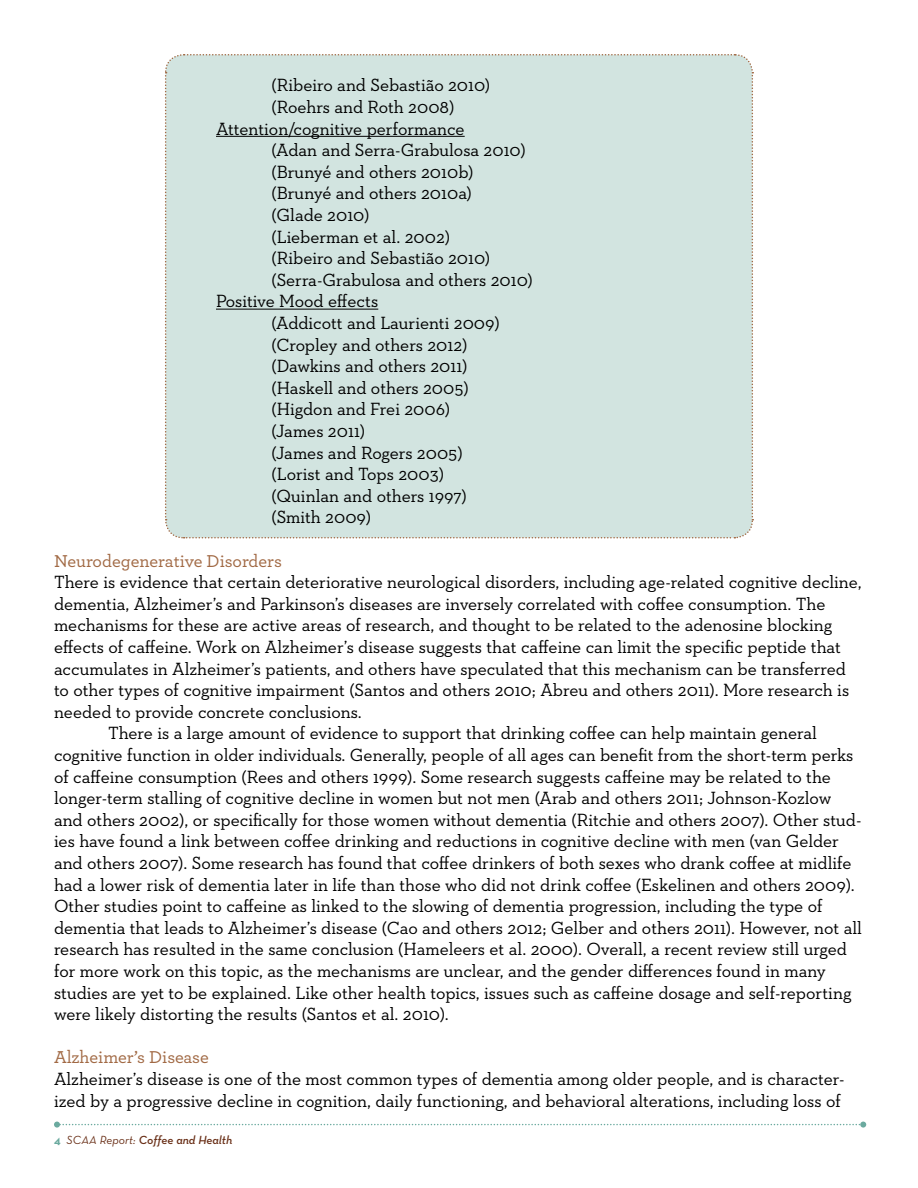
<style>
.page{position:relative;width:918px;height:1188px;background:#fff}
.page>*{position:absolute;margin:0;border:0;box-sizing:border-box;transform-origin:0 0}
.t1{font:18px/21.6px "Neutraface Slab Text";letter-spacing:-.005em;color:#000}
.t2{font:500 18px "Archer";color:#a16944}
.t3{font:italic 600 12px "Neutra Text";color:#692f17}
.s1{font-weight:700;font-style:normal;color:#6baa9f}
.s2{font-weight:400}
</style>
<div class="page">
<svg style="left:54px;top:1122px;width:812px;height:6px"></svg>
<div style="left:165px;top:54px;width:589px;height:485px;background:#d2e4e0"></div>
<hr style="left:216px;top:136px;width:249px;height:1px;background:#000">
<hr style="left:216px;top:309px;width:162px;height:1px;background:#000">
<p class="t1" style="left:271px;top:74px;width:220px">(Ribeiro and Sebastião 2010)</p>
<p class="t1" style="left:271px;top:96px;width:185px">(Roehrs and Roth 2008)</p>
<p class="t1" style="left:216px;top:117px;width:250px">Attention/cognitive performance</p>
<p class="t1" style="left:271px;top:139px;width:256px">(Adan and Serra-Grabulosa 2010)</p>
<p class="t1" style="left:271px;top:161px;width:203px">(Brunyé and others 2010b)</p>
<p class="t1" style="left:271px;top:182px;width:202px">(Brunyé and others 2010a)</p>
<p class="t1" style="left:271px;top:204px;width:99px">(Glade 2010)</p>
<p class="t1" style="left:271px;top:225px;width:180px">(Lieberman et al. 2002)</p>
<p class="t1" style="left:271px;top:247px;width:220px">(Ribeiro and Sebastião 2010)</p>
<p class="t1" style="left:271px;top:269px;width:263px">(Serra-Grabulosa and others 2010)</p>
<p class="t1" style="left:216px;top:290px;width:164px">Positive Mood effects</p>
<p class="t1" style="left:271px;top:312px;width:230px">(Addicott and Laurienti 2009)</p>
<p class="t1" style="left:271px;top:333px;width:197px">(Cropley and others 2012)</p>
<p class="t1" style="left:271px;top:355px;width:197px">(Dawkins and others 2011)</p>
<p class="t1" style="left:271px;top:377px;width:199px">(Haskell and others 2005)</p>
<p class="t1" style="left:271px;top:398px;width:180px">(Higdon and Frei 2006)</p>
<p class="t1" style="left:271px;top:420px;width:95px">(James 2011)</p>
<p class="t1" style="left:271px;top:441px;width:193px">(James and Rogers 2005)</p>
<p class="t1" style="left:271px;top:463px;width:174px">(Lorist and Tops 2003)</p>
<p class="t1" style="left:271px;top:485px;width:197px">(Quinlan and others 1997)</p>
<p class="t1" style="left:271px;top:506px;width:101px">(Smith 2009)</p>
<p class="t2" style="left:54px;top:548px;width:229px">Neurodegenerative Disorders</p>
<p class="t1" style="left:54px;top:571px;width:809px">There is evidence that certain deteriorative neurological disorders, including age-related cognitive decline,</p>
<p class="t1" style="left:54px;top:593px;width:773px">dementia, Alzheimer’s and Parkinson’s diseases are inversely correlated with coffee consumption. The</p>
<p class="t1" style="left:54px;top:614px;width:780px">mechanisms for these are active areas of research, and thought to be related to the adenosine blocking</p>
<p class="t1" style="left:54px;top:636px;width:789px">effects of caffeine. Work on Alzheimer’s disease suggests that caffeine can limit the specific peptide that</p>
<p class="t1" style="left:54px;top:657px;width:794px">accumulates in Alzheimer’s patients, and others have speculated that this mechanism can be transferred</p>
<p class="t1" style="left:54px;top:679px;width:797px">to other types of cognitive impairment (Santos and others 2010; Abreu and others 2011). More research is</p>
<p class="t1" style="left:54px;top:701px;width:309px">needed to provide concrete conclusions.</p>
<p class="t1" style="left:108px;top:722px;width:710px">There is a large amount of evidence to support that drinking coffee can help maintain general</p>
<p class="t1" style="left:54px;top:744px;width:801px">cognitive function in older individuals. Generally, people of all ages can benefit from the short-term perks</p>
<p class="t1" style="left:54px;top:765px;width:779px">of caffeine consumption (Rees and others 1999). Some research suggests caffeine may be related to the</p>
<p class="t1" style="left:54px;top:787px;width:779px">longer-term stalling of cognitive decline in women but not men (Arab and others 2011; Johnson-Kozlow</p>
<p class="t1" style="left:54px;top:809px;width:809px">and others 2002), or specifically for those women without dementia (Ritchie and others 2007). Other stud-</p>
<p class="t1" style="left:54px;top:830px;width:786px">ies have found a link between coffee drinking and reductions in cognitive decline with men (van Gelder</p>
<p class="t1" style="left:54px;top:852px;width:799px">and others 2007). Some research has found that coffee drinkers of both sexes who drank coffee at midlife</p>
<p class="t1" style="left:54px;top:873px;width:802px">had a lower risk of dementia later in life than those who did not drink coffee (Eskelinen and others 2009).</p>
<p class="t1" style="left:54px;top:895px;width:770px">Other studies point to caffeine as linked to the slowing of dementia progression, including the type of</p>
<p class="t1" style="left:54px;top:917px;width:810px">dementia that leads to Alzheimer’s disease (Cao and others 2012; Gelber and others 2011). However, not all</p>
<p class="t1" style="left:54px;top:938px;width:795px">research has resulted in the same conclusion (Hameleers et al. 2000). Overall, a recent review still urged</p>
<p class="t1" style="left:54px;top:960px;width:773px">for more work on this topic, as the mechanisms are unclear, and the gender differences found in many</p>
<p class="t1" style="left:54px;top:981px;width:799px">studies are yet to be explained. Like other health topics, issues such as caffeine dosage and self-reporting</p>
<p class="t1" style="left:54px;top:1003px;width:396px">were likely distorting the results (Santos et al. 2010).</p>
<p class="t2" style="left:54px;top:1044px;width:156px">Alzheimer’s Disease</p>
<p class="t1" style="left:54px;top:1068px;width:792px">Alzheimer’s disease is one of the most common types of dementia among older people, and is character&shy;ized by a progressive decline in cognition, daily functioning, and behavioral alterations, including loss of</p>
<p class="t3" style="left:54px;top:1132px;width:180px"><span class="s1">4</span> <span class="s2">SCAA Report:</span> Coffee and Health</p>
</div>
